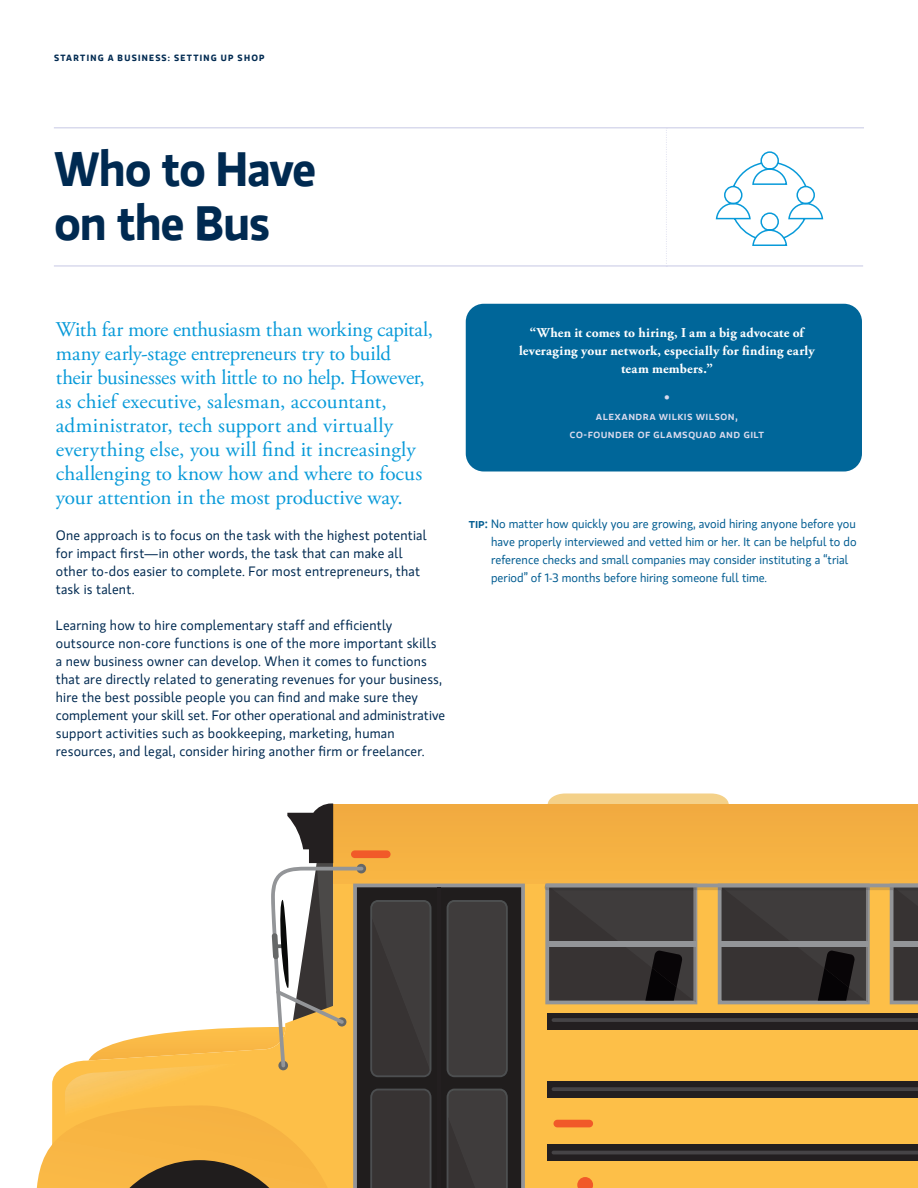
<style>
.page{position:relative;width:918px;height:1188px;background:#fff}
.page>*{position:absolute;margin:0;border:0;box-sizing:border-box;transform-origin:0 0}
.Section_Headings__MS{font:700 48px "MS Gloriola II Std";letter-spacing:-.025em;color:#002a51}
.Intro_Copy__Garamond{font:21px/24px "Adobe Garamond Pro";letter-spacing:-.005em;color:#089ad9}
.Body_Copy__MS_Gloria{font:13.5px/18px "MS Gloriola II Std";letter-spacing:.015em;color:#002a51}
.Pro_Tip_-_Body__Adob{font:700 13.5px/18px "Adobe Garamond Pro";letter-spacing:.015em;color:#fff;text-align:center}
.Body_Copy__MS_Gloria-2{font:700 13.5px "MS Gloriola II Std";color:#d9daed}
.Tip_-_Body_Copy__MS{font:12px/18px "MS Gloriola II Std";color:#005c91}
.Body_Copy__MS_Gloria-3{font:500 12px/18px "MS Gloriola II Std";letter-spacing:.03em;color:#d9daed;text-align:center}
.t1{font:700 9px "MS Gloriola II Std";letter-spacing:.14em;color:#002a51}
.s1{font-weight:500;font-size:13.5px}
</style>
<div class="page">
<div style="left:466px;top:304px;width:396px;height:168px;background:#069;border-radius:18px"></div>
<hr style="left:54px;top:127px;width:810px;height:2px;background:#d9daed">
<hr style="left:54px;top:265px;width:809px;height:2px;background:#d9daed">
<svg style="left:666px;top:130px;width:1px;height:134px"></svg>
<svg style="left:715px;top:151px;width:109px;height:95px"></svg>
<div style="left:548px;top:794px;width:181px;height:10px;background:#f4d189"></div>
<div style="left:525px;top:884px;width:393px;height:304px;background:#fdbf48"></div>
<div style="left:333px;top:804px;width:585px;height:80px;background:#f4b042"></div>
<div style="left:547px;top:1014px;width:371px;height:16px;background:#231f20"></div>
<div style="left:547px;top:1081px;width:371px;height:16px;background:#231f20"></div>
<svg style="left:363px;top:884px;width:162px;height:304px;background:#343232"></svg>
<div style="left:554px;top:1120px;width:39px;height:7px;background:#f15929;border-radius:4px"></div>
<div style="left:351px;top:850px;width:40px;height:8px;background:#f15929;border-radius:4px"></div>
<svg style="left:552px;top:1018px;width:366px;height:4px"></svg>
<svg style="left:552px;top:1087px;width:366px;height:4px"></svg>
<div style="left:547px;top:1144px;width:371px;height:17px;background:#231f20"></div>
<svg style="left:552px;top:1151px;width:366px;height:3px"></svg>
<hr style="left:437px;top:887px;width:4px;height:301px;background:#231f20">
<svg style="left:577px;top:1177px;width:16px;height:11px"></svg>
<svg style="left:370px;top:900px;width:138px;height:288px;background:#383536"></svg>
<svg style="left:544px;top:884px;width:374px;height:120px;background:#5d5242"></svg>
<div style="left:357px;top:864px;width:9px;height:9px;background:#666868;border-radius:50%"></div>
<svg style="left:37px;top:803px;width:326px;height:385px"></svg>
<p class="t1" style="left:54px;top:51px;width:212px">STARTING A BUSINESS: SETTING UP SHOP</p>
<p class="Section_Headings__MS" style="left:54px;top:135px;width:264px">Who to Have</p>
<p class="Section_Headings__MS" style="left:54px;top:189px;width:218px">on the Bus</p>
<p class="Intro_Copy__Garamond" style="left:56px;top:318px;width:379px">With far more enthusiasm than working capital, many early-stage entrepreneurs try to build their businesses with little to no help. However,</p>
<p class="Intro_Copy__Garamond" style="left:56px;top:390px;width:368px">as chief executive, salesman, accountant, administrator, tech support and virtually everything else, you will find it increasingly challenging to know how and where to focus your attention in the most productive way.</p>
<p class="Body_Copy__MS_Gloria" style="left:56px;top:526px;width:372px">One approach is to focus on the task with the highest potential for impact first—in other words, the task that can make all other to-dos easier to complete. For most entrepreneurs, that task is talent.</p>
<p class="Body_Copy__MS_Gloria" style="left:56px;top:616px;width:391px">Learning how to hire complementary staff and efficiently outsource non-core functions is one of the more important skills a new business owner can develop. When it comes to functions that are directly related to generating revenues for your business, hire the best possible people you can find and make sure they complement your skill set. For other operational and administrative support activities such as bookkeeping, marketing, human resources, and legal, consider hiring another firm or freelancer.</p>
<p class="Pro_Tip_-_Body__Adob" style="left:519px;top:324px;width:297px">“When it comes to hiring, I am a big advocate of leveraging your network, especially for finding early team members.”</p>
<p class="Body_Copy__MS_Gloria-2" style="left:664px;top:388px;width:7px">•</p>
<p class="Body_Copy__MS_Gloria-3" style="left:570px;top:406px;width:195px">alexandra wilkis wilson, co-founder of glamsquad and gilt</p>
<p class="Tip_-_Body_Copy__MS" style="left:491px;top:515px;width:367px;text-indent:-22px"><span class="s1">tip:</span> No matter how quickly you are growing, avoid hiring anyone before you have properly interviewed and vetted him or her. It can be helpful to do reference checks and small companies may consider instituting a “trial period” of 1-3 months before hiring someone full time.</p>
</div>
